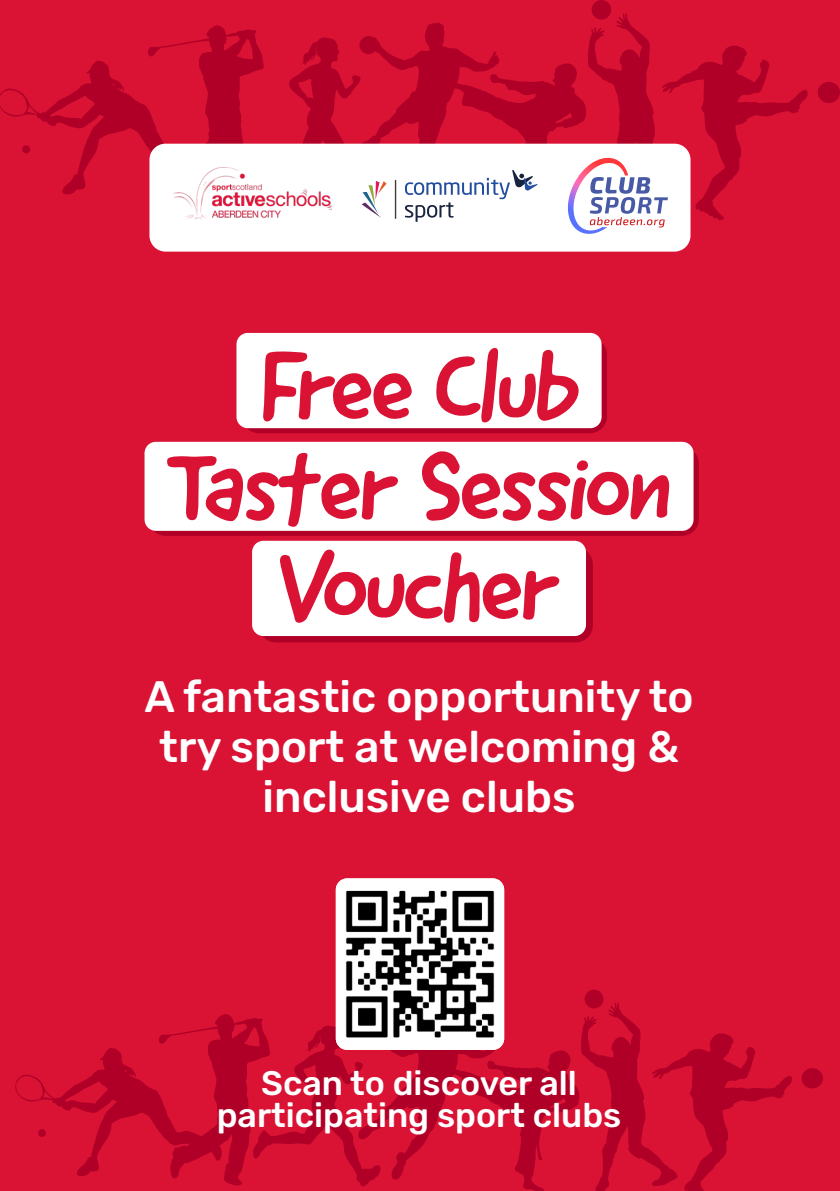
<style>
.page{position:relative;width:840px;height:1191px;background:#fff}
.page>*{position:absolute;margin:0;border:0;box-sizing:border-box;transform-origin:0 0}
.t1{font:99px/100px "Good Dog New";letter-spacing:-.04em;color:#da1335;text-align:center}
.t2{font:500 44px/50px "Rubik";color:#fff;text-align:center}
.t3{font:500 34px/32px "Rubik";color:#fff;text-align:center}
</style>
<div class="page">
<div style="left:0;top:0;width:839px;height:1191px;background:#da1335"></div>
<div style="left:801px;top:1068px;width:21px;height:20px;background:#b00028;border-radius:50%"></div>
<svg style="left:15px;top:989px;width:776px;height:202px;background:#cf0e32"></svg>
<div style="left:817px;top:82px;width:22px;height:21px;background:#b00028;border-radius:50%"></div>
<img style="left:335px;top:878px;width:169px;height:171px">
<div style="left:148px;top:447px;width:550px;height:89px;background:#b00028;border-radius:17px"></div>
<svg style="left:242px;top:338px;width:364px;height:95px;background:#b40e33"></svg>
<div style="left:259px;top:547px;width:333px;height:95px;background:#b00028;border-radius:17px"></div>
<div style="left:144px;top:442px;width:549px;height:89px;background:#fff;border-radius:11px"></div>
<div style="left:236px;top:333px;width:365px;height:95px;background:#fff;border-radius:11px"></div>
<div style="left:252px;top:541px;width:333px;height:95px;background:#fff;border-radius:11px"></div>
<div style="left:149px;top:144px;width:541px;height:108px;background:#fff;border-radius:16px"></div>
<svg style="left:0;top:0;width:807px;height:234px"></svg>
<h1 class="t1" style="left:165px;top:336px;width:508px">Free Club<br>Taster Session<br>Voucher</h1>
<p class="t2" style="left:144px;top:673px;width:550px">A fantastic opportunity to try sport at welcoming &amp; inclusive clubs</p>
<p class="t3" style="left:217px;top:1067px;width:406px">Scan to discover all participating sport clubs</p>
</div>
